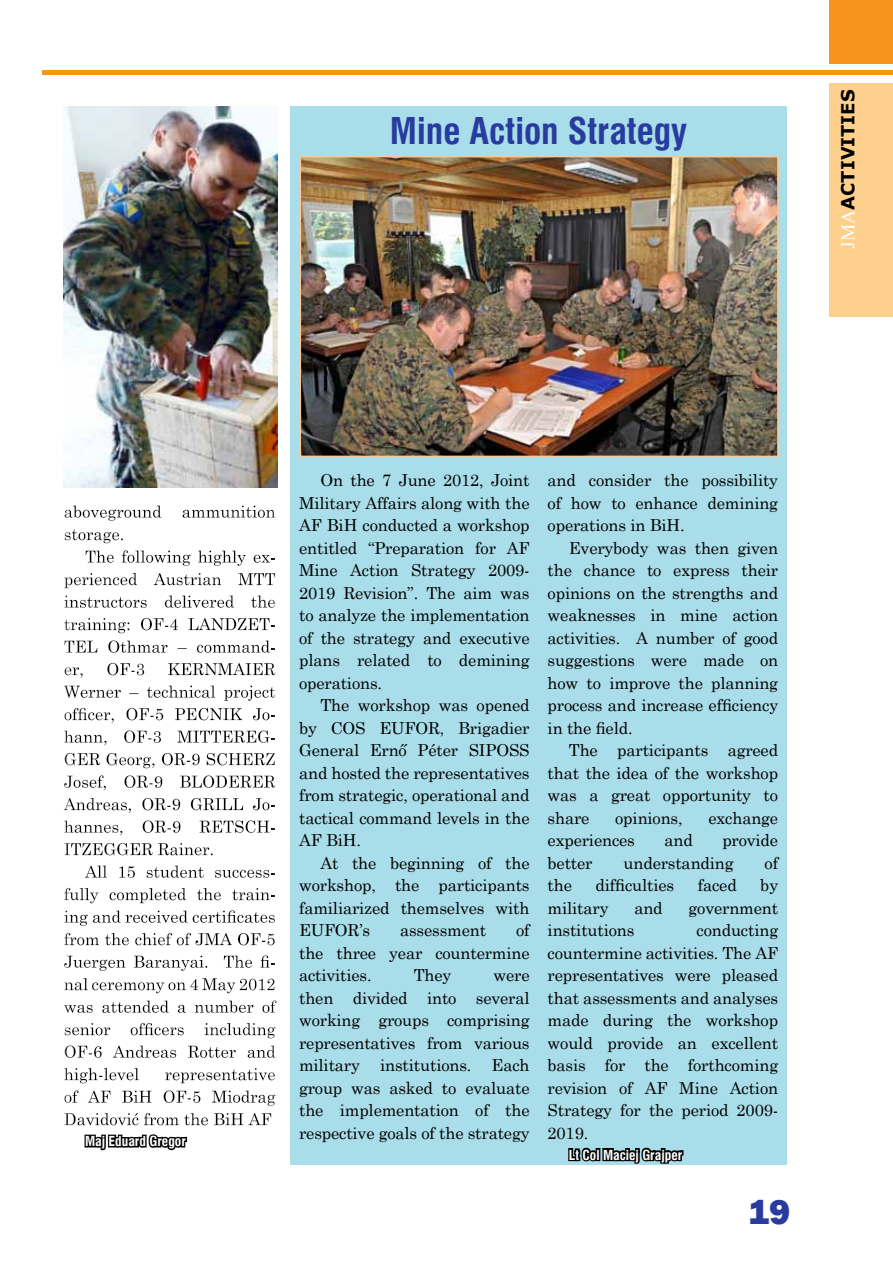
<style>
.page{position:relative;width:893px;height:1263px;background:#fff}
.page>*{position:absolute;margin:0;border:0;box-sizing:border-box;transform-origin:0 0}
.t1{font:700 condensed 36px "Swiss 721 BT";color:#283ca0}
.t2{font:800 36px "Franklin Gothic";color:#283ca0}
.t3{font:700 18px "Verdana";color:#000}
.t4{font:16.5px/22.5px "Century Schoolbook";letter-spacing:-.01em;color:#000;text-align:justify}
.t5{font:700 condensed 13.5px "Swiss 721 BT";color:#fff}
.s1{font-family:"Times New Roman";font-weight:400;font-size:19.5px;color:#fff}
</style>
<div class="page">
<div style="left:59px;top:102px;width:237px;height:1066px;background:#fff;opacity:.75"></div>
<img style="left:64px;top:106px;width:214px;height:382px">
<div style="left:829px;top:0;width:64px;height:64px;background:#f7941e"></div>
<hr style="left:43px;top:70px;width:850px;height:4px;background:#f7941e">
<div style="left:829px;top:83px;width:64px;height:234px;background:#fecf8d"></div>
<div style="left:291px;top:106px;width:496px;height:1059px;background:#a9dde9"></div>
<svg style="left:568px;top:1147px;width:116px;height:17px"></svg>
<img style="left:303px;top:159px;width:473px;height:295px">
<div style="left:300px;top:156px;width:479px;height:301px;border:2px solid #fac896"></div>
<p class="t5" style="left:85px;top:1133px;width:102px">Maj Eduard Gregor</p>
<h1 class="t1" style="left:390px;top:109px;width:299px">Mine Action Strategy</h1>
<p class="t3" style="left:836px;top:249px;width:160px;rotate:-90deg"><span class="s1">JMA</span>ACTIVITIES</p>
<p class="t4" style="left:299px;top:467px;width:232px;text-indent:21px">On the 7 June 2012, Joint Military Affairs along with the AF BiH conducted a workshop entitled “Preparation for AF Mine Action Strategy 2009- 2019 Revision”. The aim was to analyze the implementation of the strategy and executive plans related to demining operations.</p>
<p class="t4" style="left:299px;top:692px;width:232px;text-indent:21px">The workshop was opened by COS EUFOR, Brigadier General Ernő Péter SIPOSS and hosted the representatives from strategic, operational and tactical command levels in the AF BiH.</p>
<p class="t4" style="left:299px;top:850px;width:232px;text-indent:21px">At the beginning of the workshop, the participants familiarized themselves with EUFOR’s</p>
<p class="t4" style="left:299px;top:917px;width:232px;text-indent:217px">of the three year countermine activities.</p>
<p class="t4" style="left:400px;top:917px;width:87px">assessment</p>
<p class="t4" style="left:414px;top:963px;width:39px">They</p>
<p class="t4" style="left:299px;top:963px;width:232px;text-indent:194px">were then divided into several working groups comprising representatives from various military institutions. Each group was asked to evaluate the implementation of the respective goals of the strategy</p>
<p class="t4" style="left:548px;top:468px;width:232px">and consider the possibility of how to enhance demining operations in BiH.</p>
<p class="t4" style="left:548px;top:535px;width:232px;text-indent:21px">Everybody was then given the chance to express their opinions on the strengths and weaknesses in mine action activities. A number of good suggestions were made on how to improve the planning process and increase efficiency in the field.</p>
<p class="t4" style="left:548px;top:738px;width:232px;text-indent:21px">The participants agreed that the idea of the workshop was a great opportunity to share</p>
<p class="t4" style="left:615px;top:805px;width:69px">opinions,</p>
<p class="t4" style="left:708px;top:805px;width:71px">exchange</p>
<p class="t4" style="left:548px;top:828px;width:89px">experiences</p>
<p class="t4" style="left:664px;top:828px;width:30px">and</p>
<p class="t4" style="left:722px;top:828px;width:57px">provide</p>
<p class="t4" style="left:548px;top:850px;width:47px">better</p>
<p class="t4" style="left:623px;top:850px;width:112px">understanding</p>
<p class="t4" style="left:765px;top:850px;width:15px">of</p>
<p class="t4" style="left:548px;top:873px;width:26px">the</p>
<p class="t4" style="left:596px;top:873px;width:80px">difficulties</p>
<p class="t4" style="left:698px;top:873px;width:41px">faced</p>
<p class="t4" style="left:760px;top:873px;width:19px">by</p>
<p class="t4" style="left:548px;top:895px;width:62px">military</p>
<p class="t4" style="left:634px;top:895px;width:30px">and</p>
<p class="t4" style="left:689px;top:895px;width:91px">government</p>
<p class="t4" style="left:548px;top:918px;width:88px">institutions</p>
<p class="t4" style="left:548px;top:918px;width:232px;text-indent:149px">conducting countermine activities. The AF representatives were pleased that assessments and analyses made during the workshop would provide an excellent basis for the forthcoming revision of AF Mine Action Strategy for the period 2009- 2019.</p>
<p class="t5" style="left:569px;top:1146px;width:115px">Lt Col Maciej Grajper</p>
<h1 class="t2" style="left:748px;top:1189px;width:44px">19</h1>
</div>
